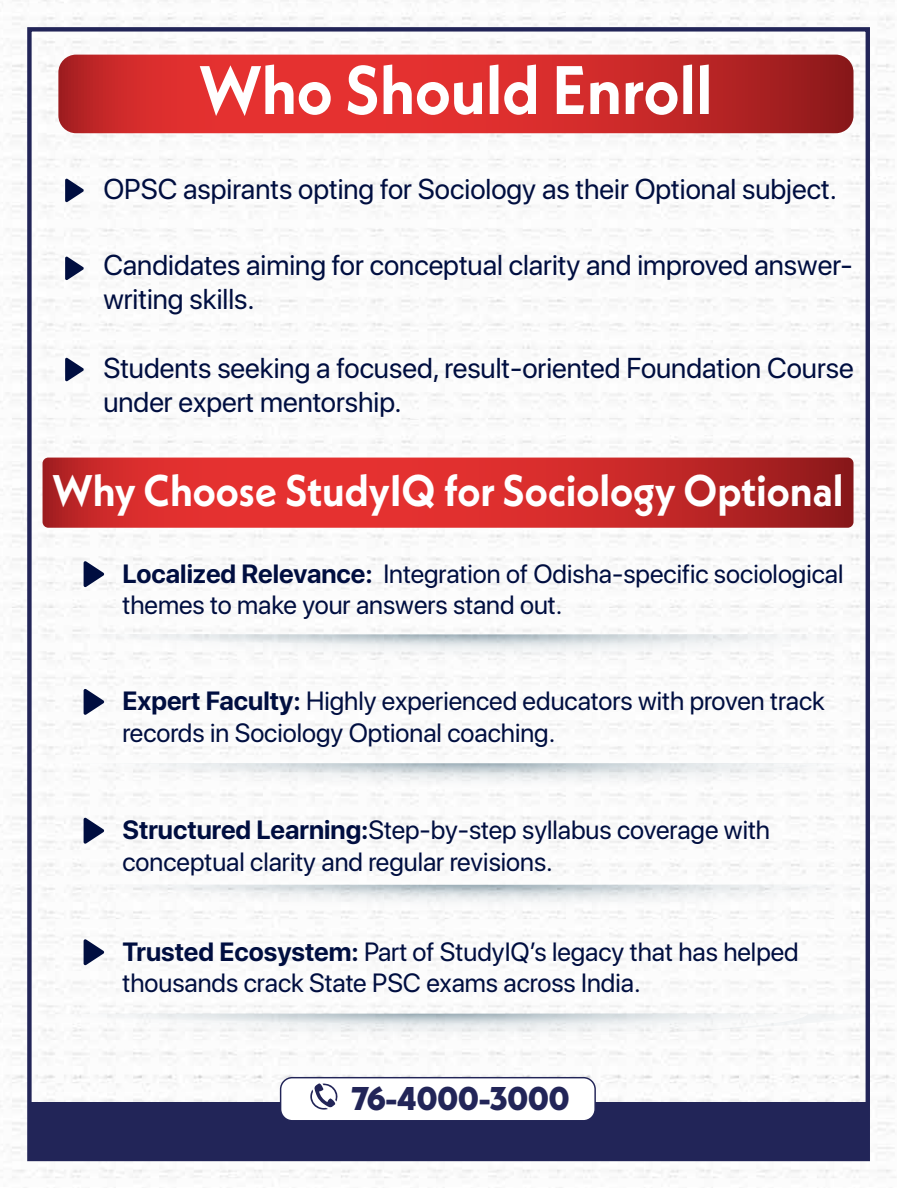
<style>
.page{position:relative;width:897px;height:1188px;background:#fff}
.page>*{position:absolute;margin:0;border:0;box-sizing:border-box;transform-origin:0 0}
.t1{font:700 68.4px "Neue Kabel";color:#fff;scale:.93 1}
.t2{font:700 44.25px "Neue Kabel";color:#fff;scale:.93 1}
.t3{font:800 32.85px "Neue Kabel";letter-spacing:-.02em;color:#222558}
.t4{font:28.65px/34.3px "SF Pro Display";color:#000e40}
.t5{font:26.25px/31.5px "SF Pro Display";color:#000e40}
.s1{font-weight:700}
</style>
<div class="page">
<img style="left:0;top:0;width:896px;height:1188px">
<div style="left:29px;top:1102px;width:838px;height:57px;background:#222558"></div>
<div style="left:27px;top:27px;width:842px;height:1134px;border:4px solid #222558"></div>
<svg style="left:58px;top:55px;width:795px;height:78px;background:#ce2d2c"></svg>
<svg style="left:43px;top:458px;width:810px;height:70px;background:#cd2b2b"></svg>
<svg style="left:65px;top:178px;width:19px;height:25px"></svg>
<svg style="left:65px;top:256px;width:19px;height:25px"></svg>
<svg style="left:65px;top:357px;width:19px;height:25px"></svg>
<svg style="left:36px;top:634px;width:855px;height:24px"></svg>
<svg style="left:84px;top:561px;width:20px;height:27px"></svg>
<svg style="left:65px;top:763px;width:826px;height:24px"></svg>
<svg style="left:84px;top:688px;width:20px;height:27px"></svg>
<svg style="left:70px;top:885px;width:826px;height:24px"></svg>
<svg style="left:84px;top:817px;width:20px;height:27px"></svg>
<svg style="left:36px;top:1014px;width:855px;height:24px"></svg>
<svg style="left:84px;top:939px;width:20px;height:27px"></svg>
<div style="left:280px;top:1078px;width:315px;height:43px;background:#fff;border-radius:12px"></div>
<div style="left:280px;top:1077px;width:315px;height:44px;border:1px solid #222558;border-radius:12px"></div>
<svg style="left:310px;top:1083px;width:28px;height:27px"></svg>
<h1 class="t1" style="left:199px;top:47px;width:553px">Who Should Enroll</h1>
<p class="t4" style="left:103px;top:172px;width:735px">OPSC aspirants opting for Sociology as their Optional subject.</p>
<p class="t4" style="left:103px;top:247px;width:751px">Candidates aiming for conceptual clarity and improved answer&shy;writing skills.</p>
<p class="t4" style="left:103px;top:350px;width:751px">Students seeking a focused, result-oriented Foundation Course under expert mentorship.</p>
<h2 class="t2" style="left:53px;top:462px;width:851px">Why Choose StudyIQ for Sociology Optional</h2>
<p class="t5" style="left:122px;top:557px;width:722px"><span class="s1">Localized Relevance:</span> Integration of Odisha-specific sociological themes to make your answers stand out.</p>
<p class="t5" style="left:122px;top:685px;width:704px"><span class="s1">Expert Faculty:</span> Highly experienced educators with proven track records in Sociology Optional coaching.</p>
<p class="t5" style="left:122px;top:814px;width:649px"><span class="s1">Structured Learning:</span>Step-by-step syllabus coverage with conceptual clarity and regular revisions.</p>
<p class="t5" style="left:122px;top:936px;width:677px"><span class="s1">Trusted Ecosystem:</span> Part of StudyIQ’s legacy that has helped thousands crack State PSC exams across India.</p>
<p class="t3" style="left:351px;top:1077px;width:220px">76-4000-3000</p>
</div>
